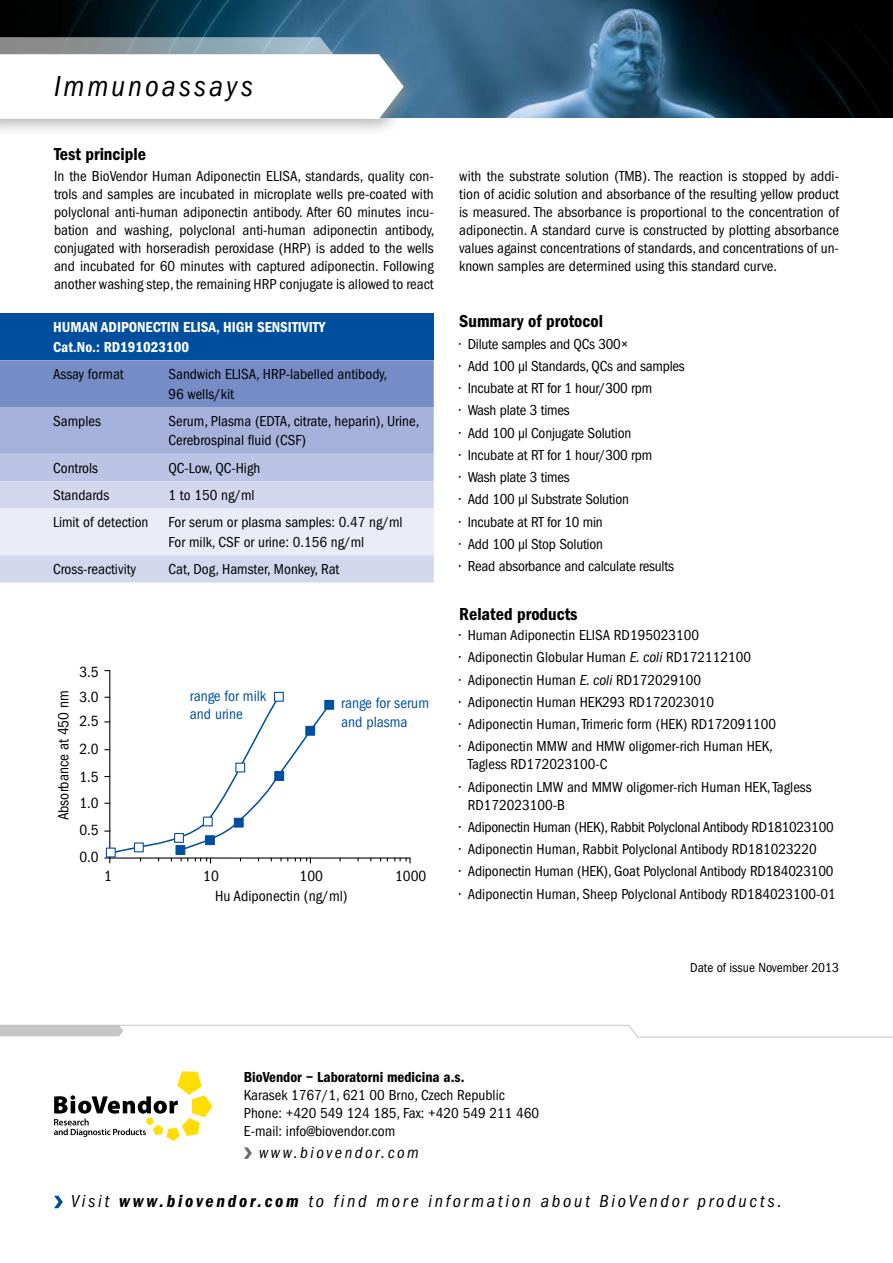
<style>
.page{position:relative;width:893px;height:1263px;background:#fff}
.page>*{position:absolute;margin:0;border:0;box-sizing:border-box;transform-origin:0 0}
.t1{font:italic condensed 30px "ITC Franklin Gothic Std";letter-spacing:.1em;color:#000}
.t2{font:italic condensed 18px "ITC Franklin Gothic Std";letter-spacing:.15em;color:#000}
.t3{font:18px "ITC Franklin Gothic Std Dm Cd";color:#000}
.t4{font:italic condensed 16.5px "ITC Franklin Gothic Std";letter-spacing:.15em;color:#000}
.t5{font:condensed 15.3px/26.7px "ITC Franklin Gothic Std";color:#000;text-align:justify}
.t6{font:condensed 15.3px/18.5px "ITC Franklin Gothic Std";color:#004f9f}
.t7{font:condensed 15px/18px "ITC Franklin Gothic Std";color:#000}
.t8{font:condensed 15px "ITC Franklin Gothic Std";letter-spacing:-.02em;color:#000}
.t9{font:15px/19.5px "ITC Franklin Gothic Std Dm Cd";color:#fff}
.t10{font:15px "ITC Franklin Gothic Std Dm Cd";color:#000}
.t11{font:condensed 13.5px "ITC Franklin Gothic Std";color:#000}
.s1{font-style:italic}
.s2{font-family:"ITC Franklin Gothic Std Dm Cd It";font-style:normal;font-stretch:normal}
</style>
<div class="page">
<svg style="left:394px;top:858px;width:17px;height:5px"></svg>
<div style="left:325px;top:700px;width:9px;height:9px;background:#004f9f"></div>
<div style="left:324px;top:700px;width:10px;height:10px;border:1px solid #004f9f"></div>
<svg style="left:105px;top:693px;width:226px;height:170px"></svg>
<div style="left:275px;top:692px;width:8px;height:9px;background:#fff"></div>
<div style="left:274px;top:692px;width:10px;height:10px;border:1px solid #004f9f"></div>
<div style="left:236px;top:763px;width:9px;height:9px;background:#fff"></div>
<div style="left:235px;top:763px;width:10px;height:9px;border:1px solid #004f9f"></div>
<div style="left:203px;top:817px;width:9px;height:9px;background:#fff"></div>
<div style="left:203px;top:816px;width:10px;height:10px;border:1px solid #004f9f"></div>
<div style="left:175px;top:833px;width:8px;height:9px;background:#fff"></div>
<div style="left:174px;top:833px;width:10px;height:10px;border:1px solid #004f9f"></div>
<div style="left:134px;top:843px;width:9px;height:9px;background:#fff"></div>
<div style="left:134px;top:842px;width:10px;height:10px;border:1px solid #004f9f"></div>
<div style="left:106px;top:848px;width:9px;height:9px;background:#fff"></div>
<div style="left:106px;top:847px;width:10px;height:10px;border:1px solid #004f9f"></div>
<img style="left:0;top:0;width:893px;height:118px">
<div style="left:0;top:45px;width:420px;height:92px;background:#9d9d9c;opacity:.75"></div>
<svg style="left:0;top:37px;width:404px;height:82px"></svg>
<div style="left:0;top:313px;width:434px;height:47px;background:#004f9f"></div>
<svg style="left:0;top:360px;width:434px;height:222px;background:#b7c1e2"></svg>
<svg style="left:54px;top:1196px;width:9px;height:12px"></svg>
<svg style="left:0;top:1024px;width:893px;height:14px"></svg>
<svg style="left:54px;top:1071px;width:159px;height:70px"></svg>
<svg style="left:244px;top:1147px;width:8px;height:12px"></svg>
<h1 class="t1" style="left:54px;top:69px;width:201px">Immunoassays</h1>
<p class="t3" style="left:54px;top:144px;width:93px">Test principle</p>
<p class="t7" style="left:54px;top:167px;width:382px;text-align:justify">In the BioVendor Human Adiponectin ELISA, standards, quality con&shy;trols and samples are incubated in microplate wells pre-coated with polyclonal anti-human adiponectin antibody. After 60 minutes incu&shy;bation and washing, polyclonal anti-human adiponectin antibody, conjugated with horseradish peroxidase (HRP) is added to the wells and incubated for 60 minutes with captured adiponectin. Following another washing step, the remaining HRP conjugate is allowed to react</p>
<p class="t7" style="left:459px;top:167px;width:381px;text-align:justify">with the substrate solution (TMB). The reaction is stopped by addi&shy;tion of acidic solution and absorbance of the resulting yellow product is measured. The absorbance is proportional to the concentration of adiponectin. A standard curve is constructed by plotting absorbance values against concentrations of standards, and concentrations of un&shy;known samples are determined using this standard curve.</p>
<p class="t9" style="left:53px;top:317px;width:274px">HUMAN ADIPONECTIN ELISA, HIGH SENSITIVITY<br>Cat.No.: RD191023100</p>
<p class="t7" style="left:53px;top:365px;width:72px">Assay format</p>
<p class="t7" style="left:169px;top:364px;width:220px;line-height:19.5px">Sandwich ELISA, HRP-labelled antibody,<br>96 wells/kit</p>
<p class="t7" style="left:53px;top:412px;width:49px">Samples</p>
<p class="t7" style="left:169px;top:411px;width:252px;line-height:19.5px">Serum, Plasma (EDTA, citrate, heparin), Urine,<br>Cerebrospinal fluid (CSF)</p>
<p class="t7" style="left:53px;top:459px;width:46px">Controls</p>
<p class="t7" style="left:169px;top:459px;width:93px">QC-Low, QC-High</p>
<p class="t7" style="left:53px;top:486px;width:58px">Standards</p>
<p class="t7" style="left:169px;top:486px;width:88px">1 to 150 ng/ml</p>
<p class="t7" style="left:53px;top:513px;width:97px">Limit of detection</p>
<p class="t7" style="left:169px;top:512px;width:236px;line-height:19.5px">For serum or plasma samples: 0.47 ng/ml<br>For milk, CSF or urine: 0.156 ng/ml</p>
<p class="t7" style="left:53px;top:560px;width:85px">Cross-reactivity</p>
<p class="t7" style="left:169px;top:560px;width:172px">Cat, Dog, Hamster, Monkey, Rat</p>
<p class="t5" style="left:50px;top:820px;width:131px;rotate:-90deg">Absorbance at 450 nm</p>
<p class="t5" style="left:79px;top:658px;width:21px">3.5</p>
<p class="t5" style="left:79px;top:683px;width:21px">3.0</p>
<p class="t5" style="left:79px;top:708px;width:21px">2.5</p>
<p class="t5" style="left:79px;top:736px;width:21px">2.0</p>
<p class="t5" style="left:79px;top:763px;width:21px">1.5<br>1.0<br>0.5<br>0.0</p>
<p class="t6" style="left:190px;top:687px;width:78px">range for milk and urine</p>
<p class="t6" style="left:341px;top:694px;width:89px">range for serum and plasma</p>
<p class="t5" style="left:104px;top:862px;width:9px">1</p>
<p class="t5" style="left:203px;top:862px;width:17px">10</p>
<p class="t5" style="left:300px;top:862px;width:25px">100</p>
<p class="t5" style="left:395px;top:862px;width:33px">1000</p>
<p class="t5" style="left:215px;top:882px;width:134px">Hu Adiponectin (ng/ml)</p>
<p class="t3" style="left:459px;top:311px;width:145px">Summary of protocol</p>
<p class="t7" style="left:459px;top:335px;width:171px">• Dilute samples and QCs 300×</p>
<p class="t7" style="left:459px;top:357px;width:227px">• Add 100 μl Standards, QCs and samples</p>
<p class="t7" style="left:459px;top:379px;width:194px">• Incubate at RT for 1 hour/300 rpm</p>
<p class="t7" style="left:459px;top:401px;width:112px">• Wash plate 3 times</p>
<p class="t7" style="left:459px;top:424px;width:173px">• Add 100 μl Conjugate Solution</p>
<p class="t7" style="left:459px;top:446px;width:194px">• Incubate at RT for 1 hour/300 rpm</p>
<p class="t7" style="left:459px;top:468px;width:112px">• Wash plate 3 times</p>
<p class="t7" style="left:459px;top:490px;width:171px">• Add 100 μl Substrate Solution</p>
<p class="t7" style="left:459px;top:513px;width:145px">• Incubate at RT for 10 min</p>
<p class="t7" style="left:459px;top:535px;width:145px">• Add 100 μl Stop Solution</p>
<p class="t7" style="left:459px;top:557px;width:216px">• Read absorbance and calculate results</p>
<p class="t3" style="left:459px;top:603px;width:120px">Related products</p>
<p class="t7" style="left:459px;top:626px;width:241px">• Human Adiponectin ELISA RD195023100</p>
<p class="t7" style="left:459px;top:648px;width:293px">• Adiponectin Globular Human <span class="s1">E. coli</span> RD172112100</p>
<p class="t7" style="left:459px;top:671px;width:243px">• Adiponectin Human <span class="s1">E. coli</span> RD172029100</p>
<p class="t7" style="left:459px;top:693px;width:256px">• Adiponectin Human HEK293 RD172023010</p>
<p class="t7" style="left:459px;top:715px;width:319px">• Adiponectin Human, Trimeric form (HEK) RD172091100</p>
<p class="t7" style="left:468px;top:737px;width:306px;text-indent:-9px">• Adiponectin MMW and HMW oligomer-rich Human HEK,<br>Tagless RD172023100-C</p>
<p class="t7" style="left:468px;top:778px;width:345px;text-indent:-9px">• Adiponectin LMW and MMW oligomer-rich Human HEK, Tagless<br>RD172023100-B</p>
<p class="t8" style="left:459px;top:818px;width:376px">• Adiponectin Human (HEK), Rabbit Polyclonal Antibody RD181023100</p>
<p class="t7" style="left:459px;top:840px;width:359px">• Adiponectin Human, Rabbit Polyclonal Antibody RD181023220</p>
<p class="t7" style="left:459px;top:862px;width:376px">• Adiponectin Human (HEK), Goat Polyclonal Antibody RD184023100</p>
<p class="t7" style="left:459px;top:885px;width:378px">• Adiponectin Human, Sheep Polyclonal Antibody RD184023100-01</p>
<p class="t11" style="left:690px;top:960px;width:150px">Date of issue November 2013</p>
<p class="t10" style="left:244px;top:1068px;width:222px">BioVendor − Laboratorni medicina a.s.</p>
<p class="t7" style="left:244px;top:1086px;width:297px">Karasek 1767/1, 621 00 Brno, Czech Republic<br>Phone: +420 549 124 185, Fax: +420 549 211 460<br>E-mail: info@biovendor.com</p>
<p class="t4" style="left:259px;top:1143px;width:161px">www.biovendor.com</p>
<p class="t2" style="left:71px;top:1191px;width:712px">Visit <span class="s2">www.biovendor.com</span> to find more information about BioVendor products.</p>
</div>
